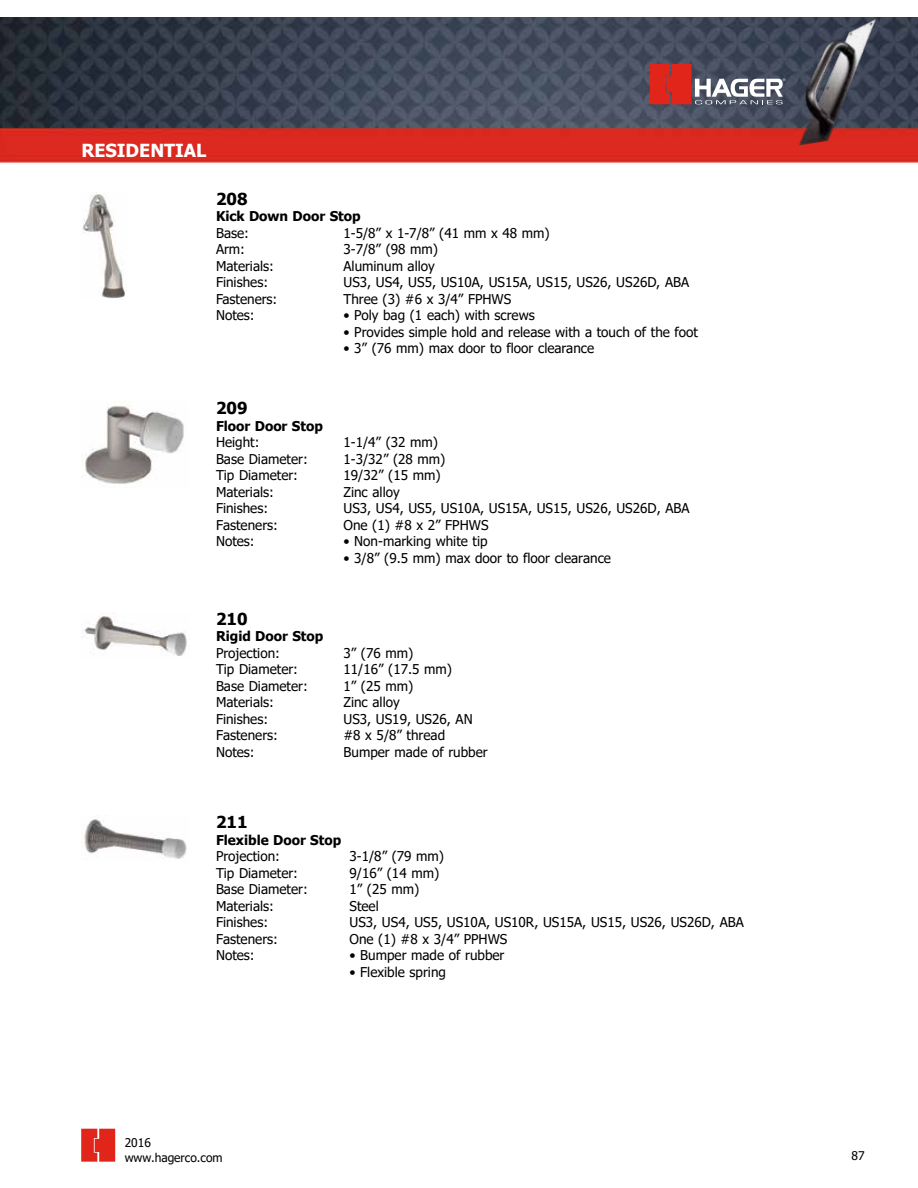
<style>
.page{position:relative;width:918px;height:1188px;background:#fff}
.page>*{position:absolute;margin:0;border:0;box-sizing:border-box;transform-origin:0 0}
.t1{font:700 18px "Tahoma";color:#fff}
.t2{font:700 16.5px "Tahoma";color:#000}
.t3{font:13.5px/16.5px "Tahoma";color:#000}
.t4{font:700 13.5px "Tahoma";color:#000}
.t5{font:12px/14.4px "Tahoma";color:#000}
</style>
<div class="page">
<svg style="left:81px;top:1129px;width:34px;height:33px"></svg>
<img style="left:0;top:17px;width:918px;height:147px">
<svg style="left:650px;top:64px;width:135px;height:40px;background:#956168"></svg>
<img style="left:81px;top:192px;width:46px;height:107px">
<img style="left:81px;top:401px;width:103px;height:83px">
<img style="left:81px;top:612px;width:106px;height:44px">
<img style="left:81px;top:819px;width:106px;height:40px">
<h1 class="t1" style="left:81px;top:138px;width:127px">RESIDENTIAL</h1>
<p class="t2" style="left:216px;top:187px;width:33px">208</p>
<p class="t4" style="left:216px;top:207px;width:146px">Kick Down Door Stop</p>
<p class="t3" style="left:216px;top:225px;width:35px">Base:</p>
<p class="t3" style="left:343px;top:225px;width:208px">1-5/8” x 1-7/8” (41 mm x 48 mm)</p>
<p class="t3" style="left:216px;top:242px;width:31px">Arm:</p>
<p class="t3" style="left:343px;top:242px;width:96px">3-7/8” (98 mm)</p>
<p class="t3" style="left:216px;top:258px;width:60px">Materials:</p>
<p class="t3" style="left:343px;top:258px;width:93px">Aluminum alloy</p>
<p class="t3" style="left:216px;top:275px;width:54px">Finishes:</p>
<p class="t3" style="left:343px;top:275px;width:347px">US3, US4, US5, US10A, US15A, US15, US26, US26D, ABA</p>
<p class="t3" style="left:216px;top:291px;width:63px">Fasteners:</p>
<p class="t3" style="left:343px;top:291px;width:169px">Three (3) #6 x 3/4” FPHWS</p>
<p class="t3" style="left:216px;top:308px;width:40px">Notes:</p>
<p class="t3" style="left:343px;top:308px;width:193px">• Poly bag (1 each) with screws</p>
<p class="t3" style="left:343px;top:324px;width:356px">• Provides simple hold and release with a touch of the foot</p>
<p class="t3" style="left:343px;top:341px;width:252px">• 3” (76 mm) max door to floor clearance</p>
<p class="t2" style="left:216px;top:396px;width:33px">209</p>
<p class="t4" style="left:216px;top:416px;width:108px">Floor Door Stop</p>
<p class="t3" style="left:216px;top:435px;width:45px">Height:</p>
<p class="t3" style="left:343px;top:435px;width:96px">1-1/4” (32 mm)</p>
<p class="t3" style="left:216px;top:451px;width:93px">Base Diameter:</p>
<p class="t3" style="left:343px;top:451px;width:103px">1-3/32” (28 mm)</p>
<p class="t3" style="left:216px;top:468px;width:84px">Tip Diameter:</p>
<p class="t3" style="left:343px;top:468px;width:99px">19/32” (15 mm)</p>
<p class="t3" style="left:216px;top:484px;width:60px">Materials:</p>
<p class="t3" style="left:343px;top:484px;width:58px">Zinc alloy</p>
<p class="t3" style="left:216px;top:501px;width:54px">Finishes:</p>
<p class="t3" style="left:343px;top:501px;width:348px">US3, US4, US5, US10A, US15A, US15, US26, US26D, ABA</p>
<p class="t3" style="left:216px;top:517px;width:64px">Fasteners:</p>
<p class="t3" style="left:343px;top:517px;width:147px">One (1) #8 x 2” FPHWS</p>
<p class="t3" style="left:216px;top:534px;width:40px">Notes:</p>
<p class="t3" style="left:343px;top:534px;width:146px">• Non-marking white tip</p>
<p class="t3" style="left:343px;top:550px;width:269px">• 3/8” (9.5 mm) max door to floor clearance</p>
<p class="t2" style="left:216px;top:607px;width:33px">210</p>
<p class="t4" style="left:216px;top:627px;width:109px">Rigid Door Stop</p>
<p class="t3" style="left:216px;top:645px;width:93px">Projection:<br>Tip Diameter:<br>Base Diameter:<br>Materials:<br>Finishes:<br>Fasteners:<br>Notes:</p>
<p class="t3" style="left:343px;top:645px;width:146px">3” (76 mm)<br>11/16” (17.5 mm)<br>1” (25 mm)<br>Zinc alloy<br>US3, US19, US26, AN #8 x 5/8” thread<br>Bumper made of rubber</p>
<p class="t2" style="left:216px;top:811px;width:33px">211</p>
<p class="t4" style="left:216px;top:830px;width:127px">Flexible Door Stop</p>
<p class="t3" style="left:216px;top:849px;width:66px">Projection:</p>
<p class="t3" style="left:350px;top:849px;width:96px">3-1/8” (79 mm)</p>
<p class="t3" style="left:216px;top:865px;width:84px">Tip Diameter:</p>
<p class="t3" style="left:350px;top:865px;width:91px">9/16” (14 mm)</p>
<p class="t3" style="left:216px;top:882px;width:93px">Base Diameter:</p>
<p class="t3" style="left:350px;top:882px;width:71px">1” (25 mm)</p>
<p class="t3" style="left:216px;top:898px;width:60px">Materials:</p>
<p class="t3" style="left:350px;top:898px;width:31px">Steel</p>
<p class="t3" style="left:216px;top:915px;width:54px">Finishes:</p>
<p class="t3" style="left:350px;top:915px;width:396px">US3, US4, US5, US10A, US10R, US15A, US15, US26, US26D, ABA</p>
<p class="t3" style="left:216px;top:931px;width:64px">Fasteners:</p>
<p class="t3" style="left:350px;top:931px;width:159px">One (1) #8 x 3/4” PPHWS</p>
<p class="t3" style="left:216px;top:948px;width:40px">Notes:</p>
<p class="t3" style="left:350px;top:948px;width:156px">• Bumper made of rubber</p>
<p class="t3" style="left:350px;top:964px;width:98px">• Flexible spring</p>
<p class="t5" style="left:125px;top:1136px;width:99px">2016 www.hagerco.com</p>
<p class="t5" style="left:852px;top:1150px;width:15px">87</p>
</div>
